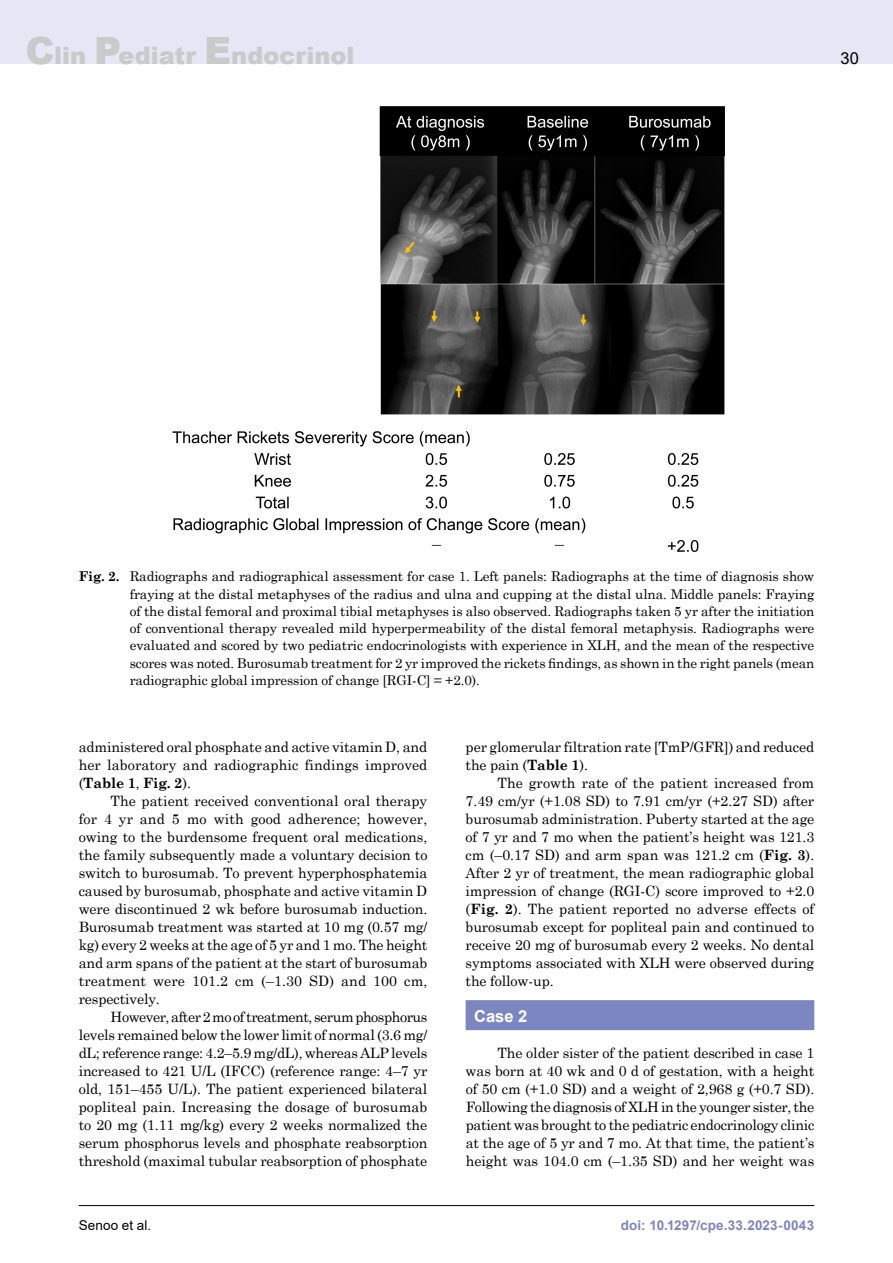
<style>
.page{position:relative;width:893px;height:1263px;background:#fff}
.page>*{position:absolute;margin:0;border:0;box-sizing:border-box;transform-origin:0 0}
.t1{font:900 24px "Arial";color:#c9caca}
.t2{font:700 16.5px "Arial";color:#fff}
.t3{font:16.5px "Arial";color:#000}
.t4{font:14.25px/18px "Century Schoolbook";letter-spacing:-.01em;color:#000;text-align:justify}
.t5{font:13.5px/17.2px "Century Schoolbook";letter-spacing:-.01em;color:#000;text-align:justify}
.t6{font:700 13.5px "Arial";letter-spacing:.015em;color:#7c86c1}
.t7{font:13.5px "Arial";letter-spacing:.01em;color:#000}
.s1{font-size:37.5px}
.s2{font-weight:700}
</style>
<div class="page">
<div style="left:0;top:0;width:893px;height:64px;background:#e6e7f4"></div>
<hr style="left:79px;top:1205px;width:735px;height:1px;background:#000">
<div style="left:466px;top:1000px;width:348px;height:30px;background:#7c86c1"></div>
<img style="left:172px;top:106px;width:552px;height:446px">
<h1 class="t1" style="left:26px;top:38px;width:330px"><span class="s1">C</span>lin <span class="s1">P</span>ediatr <span class="s1">E</span>ndocrinol</h1>
<p class="t3" style="left:840px;top:47px;width:20px">30</p>
<p class="t5" style="left:130px;top:567px;width:686px;text-indent:-51px"><span class="s2">Fig. 2.</span> Radiographs and radiographical assessment for case 1. Left panels: Radiographs at the time of diagnosis show fraying at the distal metaphyses of the radius and ulna and cupping at the distal ulna. Middle panels: Fraying of the distal femoral and proximal tibial metaphyses is also observed. Radiographs taken 5 yr after the initiation of conventional therapy revealed mild hyperpermeability of the distal femoral metaphysis. Radiographs were evaluated and scored by two pediatric endocrinologists with experience in XLH, and the mean of the respective scores was noted. Burosumab treatment for 2 yr improved the rickets findings, as shown in the right panels (mean radiographic global impression of change [RGI-C] = +2.0).</p>
<p class="t4" style="left:79px;top:736px;width:350px">administered oral phosphate and active vitamin D, and her laboratory and radiographic findings improved (<span class="s2">Table 1</span>, <span class="s2">Fig. 2</span>).</p>
<p class="t4" style="left:79px;top:790px;width:350px;text-indent:32px">The patient received conventional oral therapy for 4 yr and 5 mo with good adherence; however, owing to the burdensome frequent oral medications, the family subsequently made a voluntary decision to switch to burosumab. To prevent hyperphosphatemia caused by burosumab, phosphate and active vitamin D were discontinued 2 wk before burosumab induction.<br>Burosumab treatment was started at 10 mg (0.57 mg/ kg) every 2 weeks at the age of 5 yr and 1 mo. The height and arm spans of the patient at the start of burosumab treatment were 101.2 cm (–1.30 SD) and 100 cm, respectively.</p>
<p class="t4" style="left:79px;top:1006px;width:350px;text-indent:32px">However,after2mooftreatment, serumphosphorus levels remained below the lower limit of normal (3.6 mg/ dL; reference range: 4.2–5.9 mg/dL), whereas ALP levels increased to 421 U/L (IFCC) (reference range: 4–7 yr old, 151–455 U/L). The patient experienced bilateral popliteal pain. Increasing the dosage of burosumab to 20 mg (1.11 mg/kg) every 2 weeks normalized the serum phosphorus levels and phosphate reabsorption threshold (maximal tubular reabsorption of phosphate</p>
<p class="t7" style="left:79px;top:1216px;width:74px">Senoo et al.</p>
<p class="t4" style="left:466px;top:736px;width:350px">per glomerular filtration rate [TmP/GFR]) and reduced the pain (<span class="s2">Table 1</span>).</p>
<p class="t4" style="left:466px;top:772px;width:350px;text-indent:32px">The growth rate of the patient increased from 7.49 cm/yr (+1.08 SD) to 7.91 cm/yr (+2.27 SD) after burosumab administration. Puberty started at the age of 7 yr and 7 mo when the patient’s height was 121.3 cm (–0.17 SD) and arm span was 121.2 cm (<span class="s2">Fig. 3</span>).<br>After 2 yr of treatment, the mean radiographic global impression of change (RGI-C) score improved to +2.0 (<span class="s2">Fig. 2</span>). The patient reported no adverse effects of burosumab except for popliteal pain and continued to receive 20 mg of burosumab every 2 weeks. No dental symptoms associated with XLH were observed during the follow-up.</p>
<p class="t2" style="left:474px;top:1004px;width:55px">Case 2</p>
<p class="t4" style="left:466px;top:1042px;width:350px;text-indent:32px">The older sister of the patient described in case 1 was born at 40 wk and 0 d of gestation, with a height of 50 cm (+1.0 SD) and a weight of 2,968 g (+0.7 SD).<br>Following the diagnosis of XLH in the younger sister, the patient was brought to the pediatric endocrinology clinic at the age of 5 yr and 7 mo. At that time, the patient’s height was 104.0 cm (–1.35 SD) and her weight was</p>
<p class="t6" style="left:621px;top:1216px;width:195px">doi: 10.1297/cpe.33.2023-0043</p>
</div>
